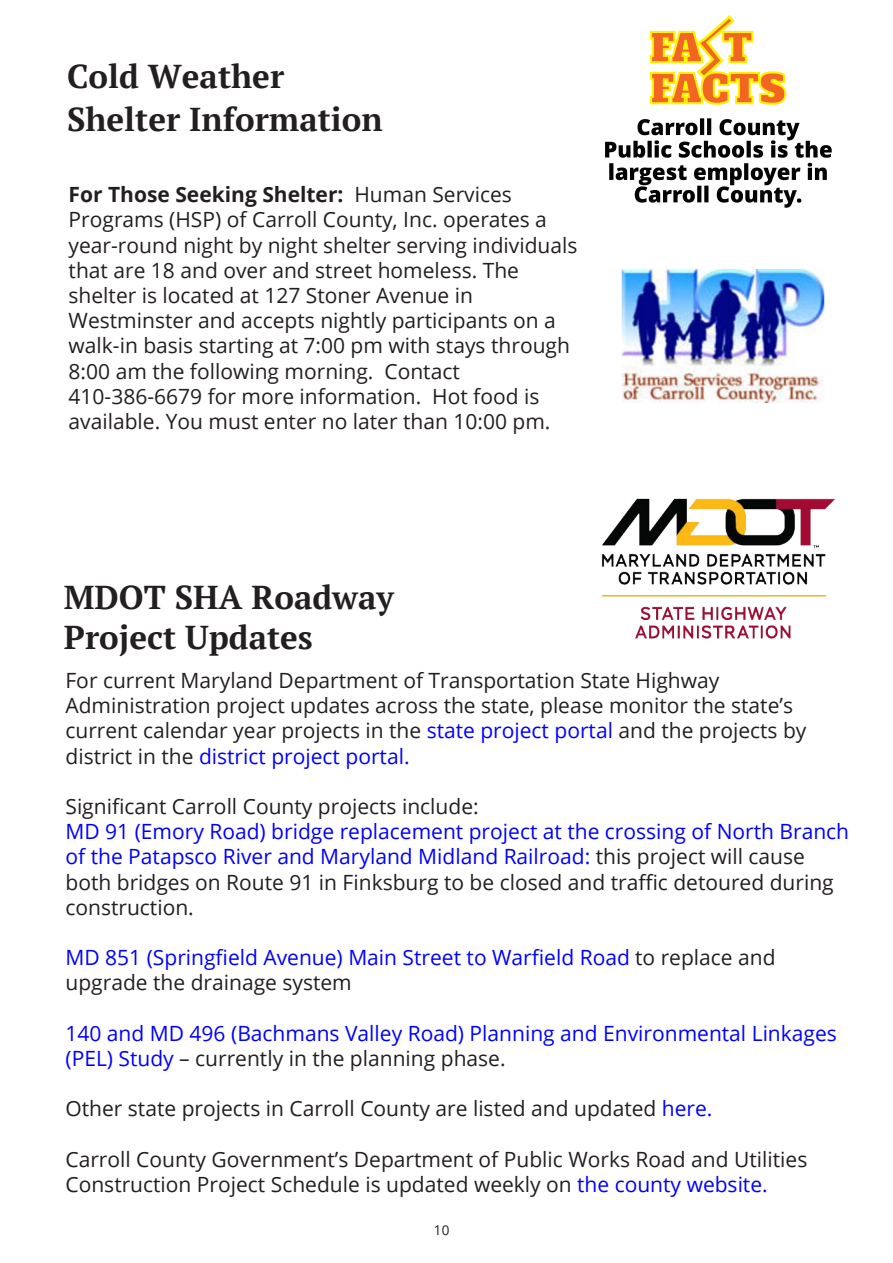
<style>
.page{position:relative;width:893px;height:1263px;background:#fff}
.page>*{position:absolute;margin:0;border:0;box-sizing:border-box;transform-origin:0 0}
.t1{font:700 33px/43px "PT Serif";color:#231f20}
.t2{font:21px/25.2px "Open Sans";color:#231f20}
.t3{font:21px/25.2px "Open Sans";color:#231f20}
.t4{font:21px/25.2px "Open Sans";color:#00f}
.t5{font:13.5px "Open Sans";color:#231f20}
.s1{font-weight:700}
.s2{font-style:inherit}
.s3{color:#00f}
.s4{color:#231f20}
</style>
<div class="page">
<img style="left:621px;top:269px;width:204px;height:134px">
<img style="left:601px;top:498px;width:234px;height:141px">
<img style="left:605px;top:16px;width:227px;height:192px">
<h1 class="t1" style="left:67px;top:54px;width:317px">Cold Weather<br>Shelter Information</h1>
<p class="t3" style="left:69px;top:181px;width:510px"><span class="s1">For Those Seeking Shelter:</span> Human Services Programs (HSP) of Carroll County, Inc. operates a year-round night by night shelter serving individuals that are 18 and over and street homeless. The shelter is located at 127 Stoner Avenue in Westminster and accepts nightly participants on a walk-in basis starting at 7:00 pm with stays through 8:00 am the following morning. Contact 410-386-6679 for more information. Hot food is available. <span class="s2">You must enter no later than 10:00 pm.</span></p>
<h1 class="t1" style="left:64px;top:577px;width:331px;line-height:39.6px">MDOT SHA Roadway<br>Project Updates</h1>
<p class="t2" style="left:65px;top:667px;width:743px">For current Maryland Department of Transportation State Highway Administration project updates across the state, please monitor the state’s current calendar year projects in the <span class="s3">state project portal</span> and the projects by district in the <span class="s3">district project portal.</span></p>
<p class="t2" style="left:65px;top:793px;width:415px">Significant Carroll County projects include:</p>
<p class="t4" style="left:65px;top:818px;width:785px">MD 91 (Emory Road) bridge replacement project at the crossing of North Branch of the Patapsco River and Maryland Midland Railroad: <span class="s4">this project will cause both bridges on Route 91 in Finksburg to be closed and traffic detoured during construction.</span></p>
<p class="t4" style="left:65px;top:944px;width:712px">MD 851 (Springfield Avenue) Main Street to Warfield Road <span class="s4">to replace and upgrade the drainage system</span></p>
<p class="t4" style="left:65px;top:1020px;width:773px">140 and MD 496 (Bachmans Valley Road) Planning and Environmental Linkages (PEL) Study <span class="s4">– currently in the planning phase.</span></p>
<p class="t2" style="left:65px;top:1096px;width:648px">Other state projects in Carroll County are listed and updated <span class="s3">here.</span></p>
<p class="t2" style="left:65px;top:1146px;width:743px">Carroll County Government’s Department of Public Works Road and Utilities<br>Construction Project Schedule is updated weekly on <span class="s3">the county website.</span></p>
<p class="t5" style="left:434px;top:1220px;width:17px">10</p>
</div>
